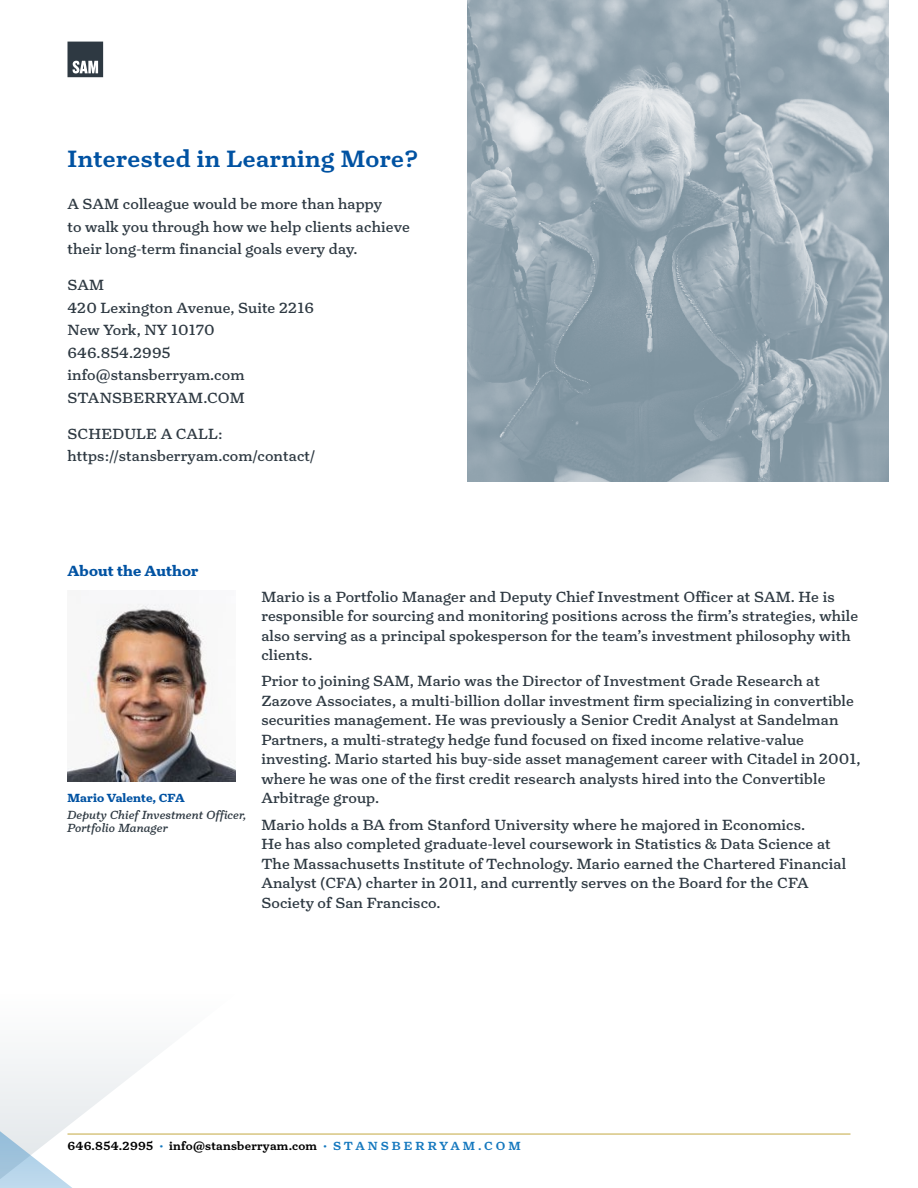
<style>
.page{position:relative;width:918px;height:1188px;background:#fff}
.page>*{position:absolute;margin:0;border:0;box-sizing:border-box;transform-origin:0 0}
.t1{font:500 24px "Turnip";letter-spacing:.02em;color:#0052a2}
.t2{font:15px/19.5px "Turnip";letter-spacing:.01em;color:#2e3942}
.t3{font:700 15px "Turnip";letter-spacing:.01em;color:#0052a2}
.t4{font:500 12px "Turnip";letter-spacing:.02em;color:#000}
.t5{font:italic 12px/13.5px "Turnip";letter-spacing:.01em;color:#2e3942}
.t6{font:700 12px "Turnip";letter-spacing:.01em;color:#0052a2}
.s1{font-weight:400;color:#1578be}
.s2{color:#1578be}
</style>
<div class="page">
<svg style="left:0;top:1054px;width:262px;height:134px"></svg>
<svg style="left:68px;top:42px;width:35px;height:35px"></svg>
<hr style="left:68px;top:1134px;width:782px;height:1px;background:#c3a842">
<img style="left:68px;top:603px;width:167px;height:178px">
<img style="left:468px;top:0;width:421px;height:482px">
<h1 class="t1" style="left:68px;top:143px;width:352px">Interested in Learning More?</h1>
<p class="t2" style="left:68px;top:193px;width:344px;line-height:22.5px">A SAM colleague would be more than happy<br>to walk you through how we help clients achieve their long-term financial goals every day.</p>
<p class="t2" style="left:68px;top:274px;width:248px;line-height:22.5px">SAM<br>420 Lexington Avenue, Suite 2216<br>New York, NY 10170<br>646.854.2995 info@stansberryam.com<br>STANSBERRYAM.COM</p>
<p class="t2" style="left:68px;top:422px;width:249px;line-height:22.5px">SCHEDULE A CALL: https://stansberryam.com/contact/</p>
<p class="t3" style="left:68px;top:561px;width:132px">About the Author</p>
<p class="t6" style="left:68px;top:790px;width:119px">Mario Valente, CFA</p>
<p class="t5" style="left:68px;top:808px;width:181px">Deputy Chief Investment Officer,<br>Portfolio Manager</p>
<p class="t2" style="left:261px;top:587px;width:598px">Mario is a Portfolio Manager and Deputy Chief Investment Officer at SAM. He is responsible for sourcing and monitoring positions across the firm’s strategies, while also serving as a principal spokesperson for the team’s investment philosophy with clients.</p>
<p class="t2" style="left:261px;top:671px;width:601px">Prior to joining SAM, Mario was the Director of Investment Grade Research at Zazove Associates, a multi-billion dollar investment firm specializing in convertible securities management. He was previously a Senior Credit Analyst at Sandelman Partners, a multi-strategy hedge fund focused on fixed income relative-value investing. Mario started his buy-side asset management career with Citadel in 2001, where he was one of the first credit research analysts hired into the Convertible Arbitrage group.</p>
<p class="t2" style="left:261px;top:815px;width:586px">Mario holds a BA from Stanford University where he majored in Economics.<br>He has also completed graduate-level coursework in Statistics &amp; Data Science at The Massachusetts Institute of Technology. Mario earned the Chartered Financial Analyst (CFA) charter in 2011, and currently serves on the Board for the CFA Society of San Francisco.</p>
<p class="t4" style="left:68px;top:1138px;width:455px">646.854.2995 <span class="s1">•</span> info@stansberryam.com <span class="s1">•</span> <span class="s2">S T A N S B E R R Y A M . C O M</span></p>
</div>
